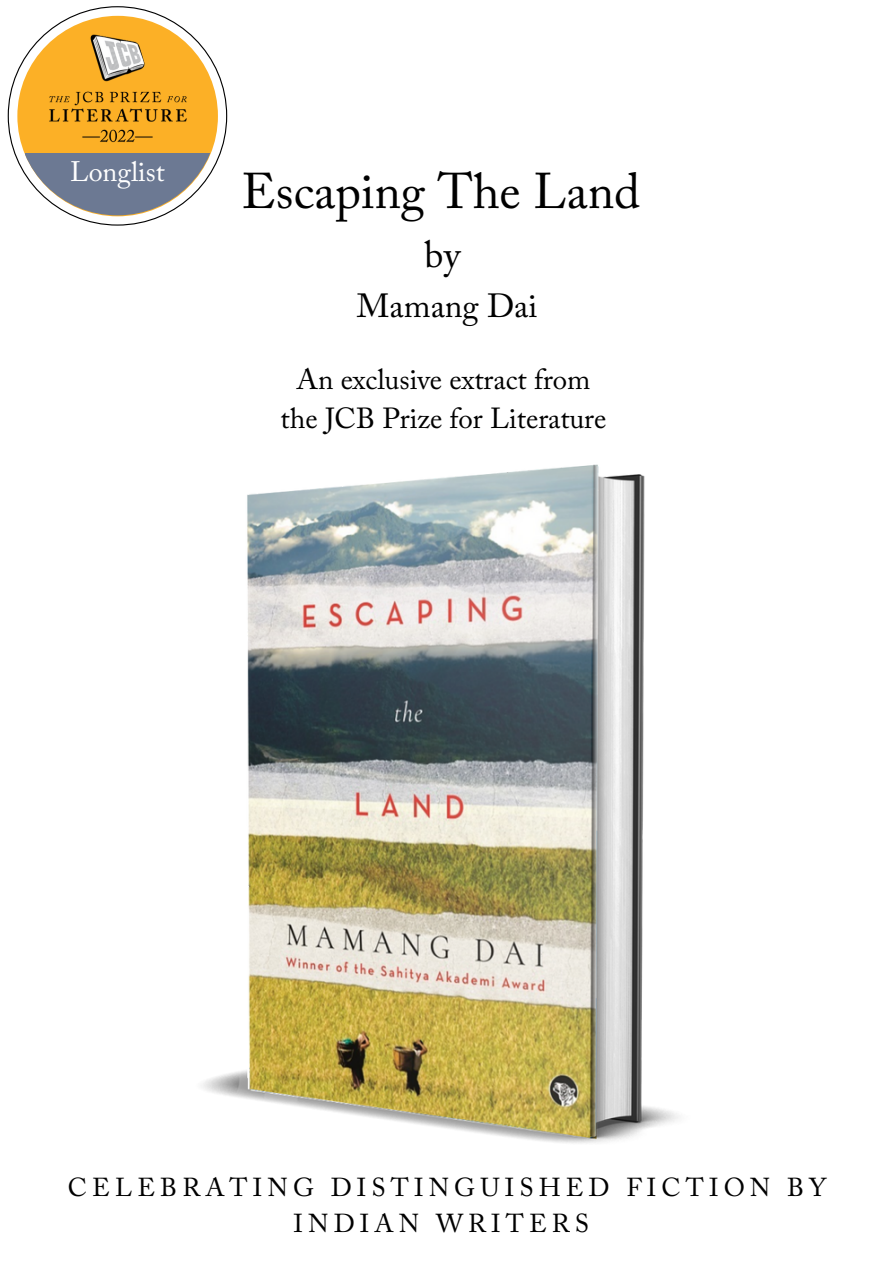
<style>
.page{position:relative;width:894px;height:1264px;background:#fff}
.page>*{position:absolute;margin:0;border:0;box-sizing:border-box;transform-origin:0 0}
.t1{font:49.8px "Adobe Caslon Pro";color:#000}
.t2{font:37.8px "Adobe Caslon Pro";color:#000}
.t3{font:33.3px "Adobe Caslon Pro";color:#000}
.t4{font:28.8px/39.5px "Adobe Caslon Pro";color:#000;text-align:center}
.t5{font:28.05px "Adobe Caslon Pro";color:#fff}
.t6{font:25.8px/36px "Adobe Caslon Pro";letter-spacing:.195em;color:#000;text-align:center}
</style>
<div class="page">
<svg style="left:8px;top:6px;width:219px;height:220px"></svg>
<div style="left:17px;top:16px;width:201px;height:200px;background:#fcb026;border-radius:50%"></div>
<img style="left:36px;top:12px;width:163px;height:142px">
<svg style="left:25px;top:154px;width:192px;height:61px"></svg>
<img style="left:201px;top:464px;width:478px;height:679px">
<p class="t5" style="left:70px;top:161px;width:96px">Longlist</p>
<h1 class="t1" style="left:241px;top:171px;width:400px">Escaping The Land</h1>
<h2 class="t2" style="left:424px;top:239px;width:37px">by</h2>
<p class="t3" style="left:357px;top:293px;width:182px">Mamang Dai</p>
<p class="t4" style="left:280px;top:362px;width:327px">An exclusive extract from the JCB Prize for Literature</p>
<p class="t6" style="left:68px;top:1172px;width:759px">CELEBRATING DISTINGUISHED FICTION BY<br>INDIAN WRITERS</p>
</div>
